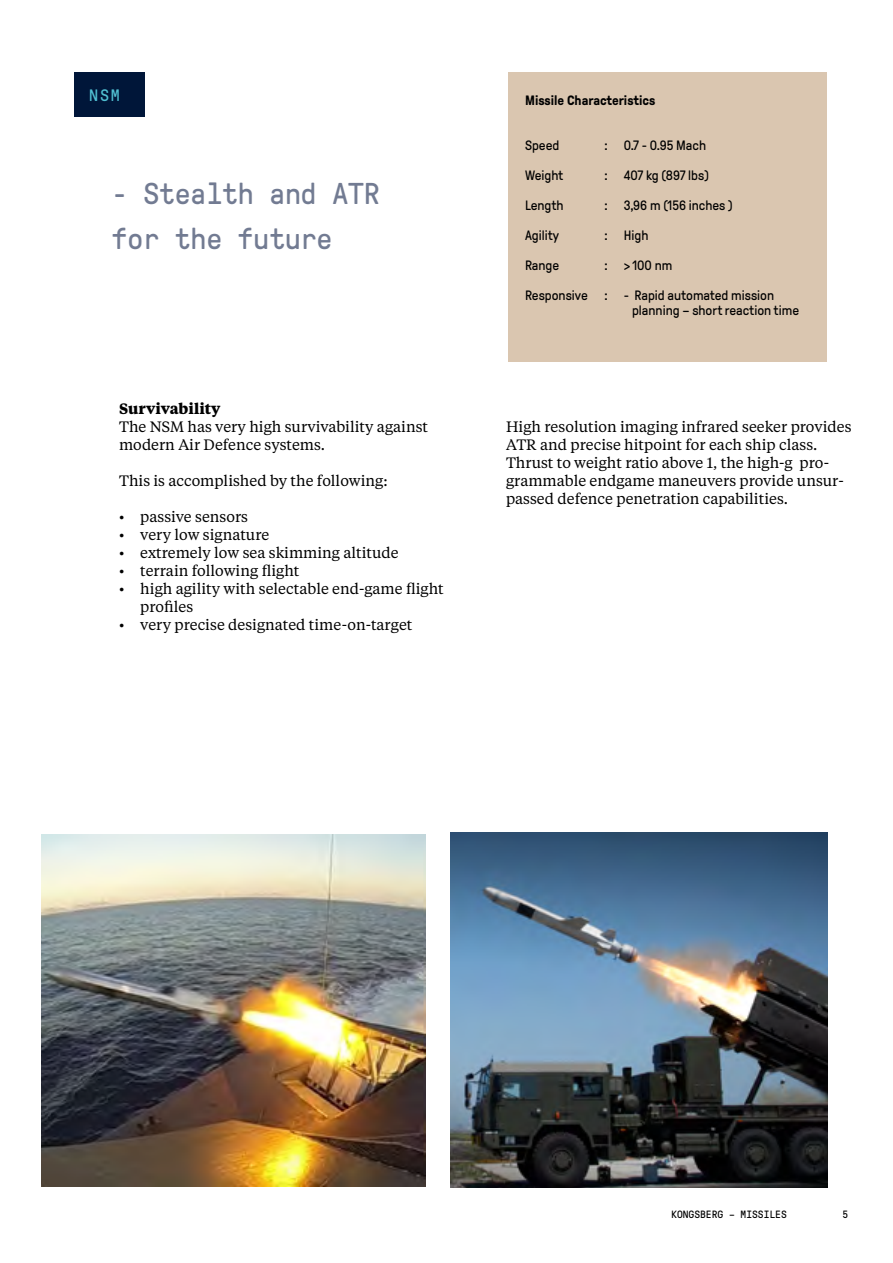
<style>
.page{position:relative;width:893px;height:1263px;background:#fff}
.page>*{position:absolute;margin:0;border:0;box-sizing:border-box;transform-origin:0 0}
.t1{font:30px/45px "GT Pressura Mono";letter-spacing:-.025em;color:#727b92}
.t2{font:16.5px "GT Pressura Mono";color:#50bfd1}
.t3{font:15px/18px "Tiempos Text";color:#000}
.t4{font:700 15px "Tiempos Text";color:#000}
.t5{font:13.5px/15px "GT Pressura";color:#000}
.t6{font:700 13.5px "GT Pressura";color:#000}
.t7{font:10.5px "GT Pressura Mono";color:#000}
</style>
<div class="page">
<img style="left:41px;top:834px;width:384px;height:353px">
<div style="left:508px;top:72px;width:319px;height:289px;background:#dac6b0"></div>
<img style="left:450px;top:833px;width:377px;height:354px">
<div style="left:74px;top:72px;width:71px;height:45px;background:#001639"></div>
<p class="t2" style="left:89px;top:87px;width:32px">NSM</p>
<h1 class="t1" style="left:112px;top:171px;width:270px">- Stealth and ATR for the future</h1>
<p class="t4" style="left:119px;top:398px;width:103px">Survivability</p>
<p class="t3" style="left:119px;top:417px;width:310px">The NSM has very high survivability against modern Air Defence systems.</p>
<p class="t3" style="left:119px;top:471px;width:270px">This is accomplished by the following:</p>
<p class="t3" style="left:119px;top:507px;width:130px">• passive sensors</p>
<p class="t3" style="left:119px;top:525px;width:152px">• very low signature</p>
<p class="t3" style="left:119px;top:543px;width:281px">• extremely low sea skimming altitude</p>
<p class="t3" style="left:119px;top:561px;width:182px">• terrain following flight</p>
<p class="t3" style="left:140px;top:579px;width:305px;text-indent:-21px">• high agility with selectable end-game flight profiles</p>
<p class="t3" style="left:119px;top:615px;width:295px">• very precise designated time-on-target</p>
<p class="t6" style="left:525px;top:93px;width:132px">Missile Characteristics</p>
<p class="t5" style="left:525px;top:138px;width:36px">Speed</p>
<p class="t5" style="left:605px;top:138px;width:5px">:</p>
<p class="t5" style="left:525px;top:168px;width:40px">Weight</p>
<p class="t5" style="left:605px;top:168px;width:5px">:</p>
<p class="t5" style="left:525px;top:198px;width:40px">Length</p>
<p class="t5" style="left:605px;top:198px;width:5px">:</p>
<p class="t5" style="left:525px;top:228px;width:36px">Agility</p>
<p class="t5" style="left:605px;top:228px;width:5px">:</p>
<p class="t5" style="left:525px;top:258px;width:36px">Range</p>
<p class="t5" style="left:605px;top:258px;width:5px">:</p>
<p class="t5" style="left:525px;top:288px;width:84px">Responsive :</p>
<p class="t5" style="left:624px;top:138px;width:84px">0.7 - 0.95 Mach</p>
<p class="t5" style="left:624px;top:168px;width:87px">407 kg (897 lbs)</p>
<p class="t5" style="left:624px;top:198px;width:111px">3,96 m (156 inches )</p>
<p class="t5" style="left:624px;top:228px;width:26px">High</p>
<p class="t5" style="left:624px;top:258px;width:50px">&gt; 100 nm</p>
<p class="t5" style="left:632px;top:288px;width:169px;text-indent:-8px">- Rapid automated mission planning – short reaction time</p>
<p class="t3" style="left:506px;top:417px;width:347px">High resolution imaging infrared seeker provides ATR and precise hitpoint for each ship class.<br>Thrust to weight ratio above 1, the high-g pro&shy;grammable endgame maneuvers provide unsur&shy;passed defence penetration capabilities.</p>
<p class="t7" style="left:671px;top:1209px;width:117px">KONGSBERG – MISSILES</p>
<p class="t7" style="left:842px;top:1209px;width:7px">5</p>
</div>
